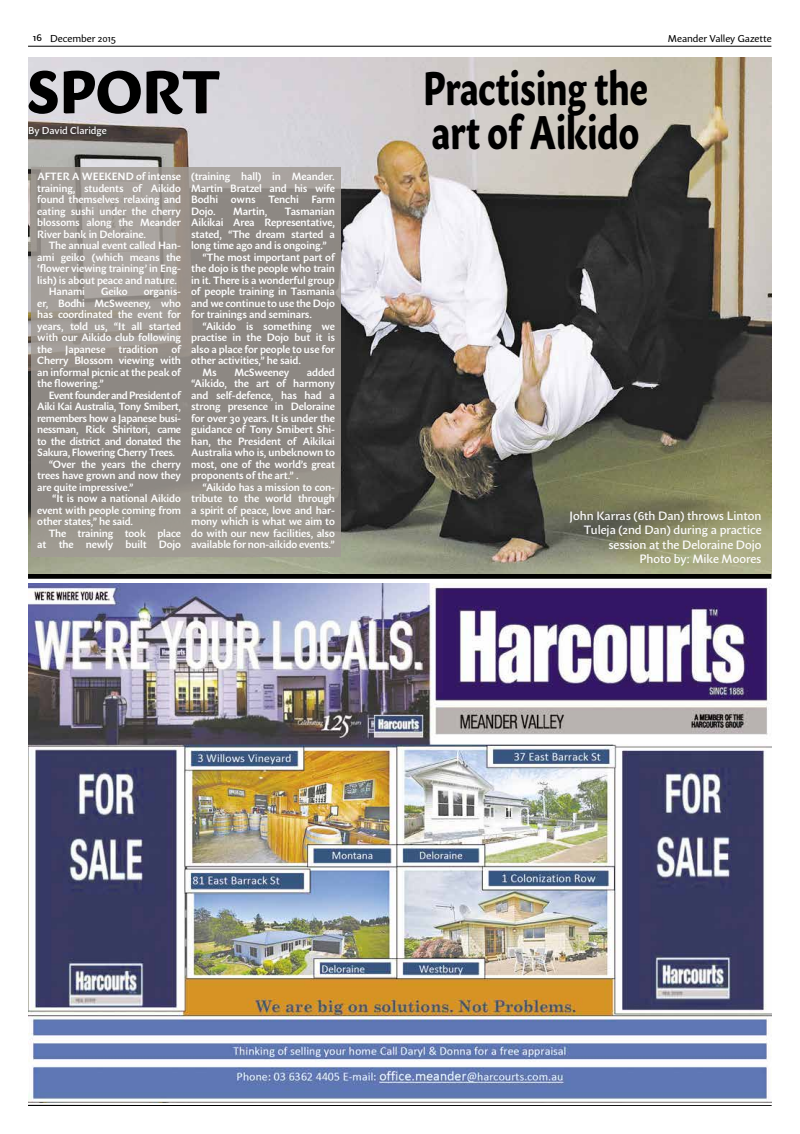
<style>
.page{position:relative;width:800px;height:1134px;background:#fff}
.page>*{position:absolute;margin:0;border:0;box-sizing:border-box;transform-origin:0 0}
.t1{font:800 60px "Sharik Sans";letter-spacing:-.01em;color:#000}
.t2{font:800 46.8px/43.9px "Sharik Sans";color:#000;scale:.78 1}
.t3{font:500 12px/14.4px "Sharik Sans";color:#fdfdfd;text-align:right}
.t4{font:600 10.5px/11.5px "Sharik Sans";letter-spacing:-.01em;color:#fff;text-align:justify}
.t5{font:600 10.5px "Sharik Sans";letter-spacing:-.03em;color:#fff}
.t6{font:10px "Sharik Sans";color:#000}
.t7{font:500 10px "Sharik Sans";color:#fdfdfd}
</style>
<div class="page">
<hr style="left:28px;top:46px;width:743px;height:1px;background:#000">
<div style="left:28px;top:573px;width:743px;height:6px;background:#000"></div>
<img style="left:28px;top:584px;width:743px;height:518px">
<img style="left:28px;top:58px;width:743px;height:515px">
<svg style="left:31px;top:167px;width:310px;height:390px;background:#96908b"></svg>
<svg style="left:28px;top:1105px;width:743px;height:1px"></svg>
<p class="t6" style="left:33px;top:32px;width:84px"><sup>16</sup> December 2015</p>
<p class="t6" style="left:667px;top:32px;width:105px">Meander Valley Gazette</p>
<h1 class="t1" style="left:26px;top:49px;width:195px">SPORT</h1>
<p class="t7" style="left:28px;top:124px;width:80px">By David Claridge</p>
<p class="t4" style="left:37px;top:170px;width:145px">AFTER A WEEKEND of intense training, students of Aikido found themselves relaxing and eating sushi under the cherry blossoms along the Meander River bank in Deloraine.</p>
<p class="t4" style="left:49px;top:239px;width:134px">The annual event called Han-</p>
<p class="t4" style="left:37px;top:251px;width:145px">ami geiko (which means the</p>
<p class="t4" style="left:37px;top:262px;width:145px">‘flower viewing training’ in Eng-</p>
<p class="t4" style="left:37px;top:274px;width:141px">lish) is about peace and nature.</p>
<p class="t4" style="left:49px;top:285px;width:38px">Hanami</p>
<p class="t4" style="left:101px;top:285px;width:28px">Geiko</p>
<p class="t4" style="left:37px;top:285px;width:145px;text-indent:106px">organis&shy;er, Bodhi McSweeney, who has coordinated the event for years, told us, “It all started with our Aikido club following the Japanese tradition of Cherry Blossom viewing with an informal picnic at the peak of the flowering.”</p>
<p class="t5" style="left:49px;top:388px;width:134px">Event founder and President of</p>
<p class="t5" style="left:37px;top:399px;width:145px">Aiki Kai Australia, Tony Smibert,</p>
<p class="t5" style="left:37px;top:411px;width:145px">remembers how a Japanese busi-</p>
<p class="t5" style="left:37px;top:422px;width:145px">nessman, Rick Shiritori, came</p>
<p class="t5" style="left:37px;top:434px;width:145px">to the district and donated the</p>
<p class="t5" style="left:37px;top:445px;width:139px">Sakura, Flowering Cherry Trees.</p>
<p class="t4" style="left:49px;top:458px;width:134px">“Over the years the cherry</p>
<p class="t4" style="left:37px;top:469px;width:145px">trees have grown and now they</p>
<p class="t4" style="left:37px;top:481px;width:98px">are quite impressive.”</p>
<p class="t4" style="left:52px;top:492px;width:130px">“It is now a national Aikido</p>
<p class="t4" style="left:37px;top:504px;width:145px">event with people coming from</p>
<p class="t4" style="left:37px;top:515px;width:97px">other states,” he said.</p>
<p class="t4" style="left:49px;top:527px;width:134px">The training took place</p>
<p class="t4" style="left:37px;top:538px;width:145px">at the newly built Dojo</p>
<p class="t4" style="left:191px;top:171px;width:145px">(training hall) in Meander.<br>Martin Bratzel and his wife Bodhi owns Tenchi Farm Dojo.</p>
<p class="t4" style="left:233px;top:205px;width:35px">Martin,</p>
<p class="t4" style="left:284px;top:205px;width:52px">Tasmanian</p>
<p class="t4" style="left:191px;top:217px;width:145px">Aikikai Area Representative,</p>
<p class="t4" style="left:191px;top:228px;width:145px">stated, “The dream started a</p>
<p class="t4" style="left:191px;top:240px;width:137px">long time ago and is ongoing.”</p>
<p class="t4" style="left:202px;top:251px;width:134px">“The most important part of</p>
<p class="t4" style="left:191px;top:263px;width:145px">the dojo is the people who train</p>
<p class="t4" style="left:191px;top:274px;width:145px">in it. There is a wonderful group</p>
<p class="t4" style="left:191px;top:286px;width:145px">of people training in Tasmania</p>
<p class="t4" style="left:191px;top:297px;width:145px">and we continue to use the Dojo</p>
<p class="t4" style="left:191px;top:309px;width:122px">for trainings and seminars.</p>
<p class="t4" style="left:202px;top:320px;width:134px">“Aikido is something we</p>
<p class="t4" style="left:191px;top:332px;width:145px">practise in the Dojo but it is</p>
<p class="t4" style="left:191px;top:343px;width:145px">also a place for people to use for</p>
<p class="t4" style="left:191px;top:355px;width:111px">other activities,” he said.</p>
<p class="t4" style="left:202px;top:366px;width:16px">Ms</p>
<p class="t4" style="left:234px;top:366px;width:56px">McSweeney</p>
<p class="t4" style="left:191px;top:366px;width:145px;text-indent:116px">added “Aikido, the art of harmony and self-defence, has had a strong presence in Deloraine for over 30 years. It is under the guidance of Tony Smibert Shi&shy;han, the President of Aikikai Australia who is, unbeknown to most, one of the world’s great proponents of the art.” .</p>
<p class="t4" style="left:191px;top:481px;width:145px;text-indent:11px">“Aikido has a mission to con&shy;tribute to the world through a spirit of peace, love and har&shy;mony which is what we aim to do with our new facilities, also available for non-aikido events.”</p>
<h2 class="t2" style="left:423px;top:65px;width:289px">Practising the art of Aikido</h2>
<p class="t3" style="left:569px;top:508px;width:193px">John Karras (6th Dan) throws Linton<br>Tuleja (2nd Dan) during a practice session at the Deloraine Dojo<br>Photo by: Mike Moores</p>
</div>
